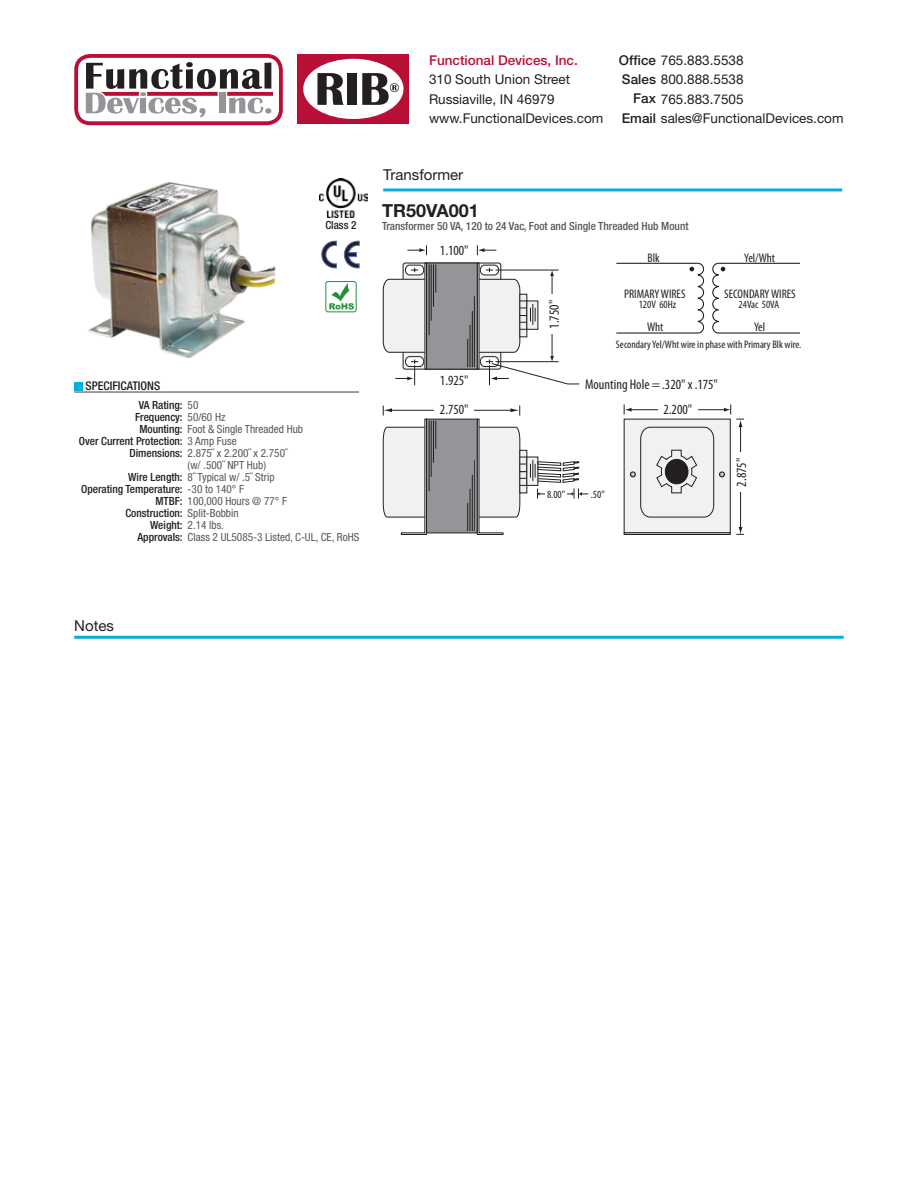
<style>
.page{position:relative;width:918px;height:1188px;background:#fff}
.page>*{position:absolute;margin:0;border:0;box-sizing:border-box;transform-origin:0 0}
.t1{font:700 18px "Helvetica Neue";color:#231f20}
.t2{font:15px "Helvetica Neue";color:#231f20}
.t3{font:condensed 14.1px "Myriad Pro";color:#231f20}
.t4{font:13.5px/19.5px "Helvetica Neue";color:#231f20}
.t5{font:500 13.5px "Helvetica Neue";color:#b90f36}
.t6{font:condensed 12.45px "Myriad Pro";color:#231f20}
.t7{font:500 condensed 12px "Helvetica Neue";color:#231f20}
.t8{font:condensed 11.25px "Helvetica Neue";color:#57585a}
.t9{font:500 condensed 11.25px "Helvetica Neue";color:#231f20}
.t10{font:500 condensed 11.25px "Helvetica Neue";color:#57585a}
.t11{font:condensed 10.95px "Myriad Pro";color:#231f20}
.s1{font-weight:500}
.s2{font-weight:400;color:#57585a}
.s3{font-weight:500;color:#231f20}
</style>
<div class="page">
<hr style="left:74px;top:636px;width:770px;height:3px;background:#00afdc">
<svg style="left:74px;top:54px;width:209px;height:71px"></svg>
<div style="left:298px;top:54px;width:111px;height:70px;background:#b90f36"></div>
<div style="left:303px;top:59px;width:101px;height:60px;background:#fff;border-radius:50%"></div>
<svg style="left:317px;top:73px;width:27px;height:32px"></svg>
<div style="left:348px;top:73px;width:9px;height:32px;background:#231f20"></div>
<svg style="left:362px;top:73px;width:37px;height:32px"></svg>
<img style="left:88px;top:182px;width:188px;height:177px">
<div style="left:480px;top:265px;width:19px;height:10px;border:1px solid #231f20;border-radius:5px"></div>
<div style="left:405px;top:356px;width:19px;height:11px;border:1px solid #231f20;border-radius:5px"></div>
<div style="left:426px;top:263px;width:52px;height:107px;background:#939598;border:1px solid #231f20"></div>
<div style="left:624px;top:419px;width:107px;height:114px;background:#f0f1f2"></div>
<div style="left:426px;top:419px;width:52px;height:114px;background:#939598;border:1px solid #231f20"></div>
<svg style="left:407px;top:245px;width:20px;height:10px"></svg>
<svg style="left:477px;top:245px;width:19px;height:10px"></svg>
<hr style="left:740px;top:426px;width:1px;height:102px;background:#231f20">
<svg style="left:736px;top:527px;width:8px;height:8px"></svg>
<svg style="left:383px;top:265px;width:53px;height:88px"></svg>
<svg style="left:395px;top:359px;width:23px;height:26px"></svg>
<svg style="left:467px;top:268px;width:113px;height:117px"></svg>
<svg style="left:624px;top:405px;width:120px;height:113px"></svg>
<div style="left:547px;top:295px;width:14px;height:39px;background:#fff"></div>
<div style="left:658px;top:402px;width:39px;height:14px;background:#fff"></div>
<div style="left:734px;top:453px;width:14px;height:39px;background:#fff"></div>
<div style="left:624px;top:532px;width:107px;height:3px;background:#f0f1f2;border:1px solid #231f20"></div>
<svg style="left:383px;top:406px;width:53px;height:129px"></svg>
<div style="left:425px;top:263px;width:2px;height:107px;background:#f0f1f2;border:1px solid #231f20"></div>
<div style="left:477px;top:263px;width:2px;height:107px;background:#f0f1f2;border:1px solid #231f20"></div>
<svg style="left:467px;top:406px;width:121px;height:129px"></svg>
<svg style="left:616px;top:262px;width:184px;height:72px"></svg>
<img style="left:320px;top:179px;width:47px;height:38px">
<svg style="left:344px;top:241px;width:15px;height:27px"></svg>
<svg style="left:322px;top:241px;width:15px;height:27px"></svg>
<svg style="left:329px;top:283px;width:25px;height:27px"></svg>
<div style="left:325px;top:281px;width:32px;height:31px;border:1px solid #269039;border-radius:2px"></div>
<hr style="left:383px;top:188px;width:459px;height:3px;background:#00afdc">
<div style="left:75px;top:382px;width:8px;height:8px;background:#00afdc"></div>
<hr style="left:74px;top:392px;width:285px;height:1px;background:#3e3e3f">
<p class="t5" style="left:429px;top:52px;width:150px">Functional Devices, Inc.</p>
<p class="t4" style="left:429px;top:69px;width:176px">310 South Union Street<br>Russiaville, IN 46979 www.FunctionalDevices.com</p>
<p class="t4" style="left:619px;top:50px;width:126px"><span class="s1">Office</span> 765.883.5538</p>
<p class="t4" style="left:622px;top:69px;width:123px"><span class="s1">Sales</span> 800.888.5538</p>
<p class="t4" style="left:633px;top:89px;width:112px"><span class="s1">Fax</span> 765.883.7505</p>
<p class="t4" style="left:622px;top:108px;width:223px"><span class="s1">Email</span> sales@FunctionalDevices.com</p>
<p class="t9" style="left:325px;top:218px;width:33px">Class 2</p>
<h2 class="t2" style="left:383px;top:166px;width:82px">Transformer</h2>
<h1 class="t1" style="left:382px;top:199px;width:98px">TR50VA001</h1>
<p class="t10" style="left:382px;top:220px;width:308px">Transformer 50 VA, 120 to 24 Vac, Foot and Single Threaded Hub Mount</p>
<p class="t3" style="left:440px;top:242px;width:30px">1.100"</p>
<p class="t6" style="left:648px;top:250px;width:14px">Blk</p>
<p class="t6" style="left:744px;top:250px;width:32px">Yel/Wht</p>
<p class="t3" style="left:546px;top:329px;width:30px;rotate:-90deg">1.750"</p>
<p class="t6" style="left:624px;top:287px;width:63px">PRIMARY WIRES</p>
<p class="t6" style="left:724px;top:287px;width:73px">SECONDARY WIRES</p>
<p class="t11" style="left:639px;top:297px;width:39px">120V 60Hz</p>
<p class="t11" style="left:739px;top:297px;width:42px">24Vac 50VA</p>
<p class="t6" style="left:647px;top:320px;width:18px">Wht</p>
<p class="t6" style="left:754px;top:320px;width:13px">Yel</p>
<p class="t11" style="left:616px;top:338px;width:187px">Secondary Yel/Wht wire in phase with Primary Blk wire.</p>
<p class="t7" style="left:86px;top:379px;width:76px">SPECIFICATIONS</p>
<p class="t3" style="left:440px;top:371px;width:30px">1.925"</p>
<p class="t3" style="left:585px;top:376px;width:134px">Mounting Hole = .320" x .175"</p>
<p class="t9" style="left:139px;top:398px;width:61px">VA Rating: <span class="s2">50</span></p>
<p class="t9" style="left:135px;top:410px;width:92px">Frequency: <span class="s2">50/60 Hz</span></p>
<p class="t8" style="left:139px;top:422px;width:165px"><span class="s3">Mounting:</span> Foot &amp; Single Threaded Hub</p>
<p class="t9" style="left:79px;top:434px;width:159px">Over Current Protection: <span class="s2">3 Amp Fuse</span></p>
<p class="t8" style="left:130px;top:446px;width:159px"><span class="s3">Dimensions:</span> 2.875˝ x 2.200˝ x 2.750˝</p>
<p class="t8" style="left:128px;top:470px;width:148px"><span class="s3">Wire Length:</span> 8˝ Typical w/ .5˝ Strip</p>
<p class="t9" style="left:81px;top:482px;width:164px">Operating Temperature: <span class="s2">-30 to 140° F</span></p>
<p class="t8" style="left:155px;top:494px;width:133px"><span class="s3">MTBF:</span> 100,000 Hours @ 77° F</p>
<p class="t9" style="left:125px;top:506px;width:115px">Construction: <span class="s2">Split-Bobbin</span></p>
<p class="t8" style="left:150px;top:518px;width:75px"><span class="s3">Weight:</span> 2.14 lbs.</p>
<p class="t8" style="left:137px;top:530px;width:223px"><span class="s3">Approvals:</span> Class 2 UL5085-3 Listed, C-UL, CE, RoHS</p>
<p class="t8" style="left:188px;top:458px;width:80px">(w/ .500˝ NPT Hub)</p>
<p class="t3" style="left:440px;top:401px;width:30px">2.750"</p>
<p class="t11" style="left:547px;top:488px;width:20px">8.00"</p>
<p class="t11" style="left:591px;top:488px;width:15px">.50"</p>
<p class="t3" style="left:663px;top:401px;width:30px">2.200"</p>
<p class="t3" style="left:733px;top:487px;width:30px;rotate:-90deg">2.875"</p>
<h2 class="t2" style="left:74px;top:616px;width:41px">Notes</h2>
</div>
